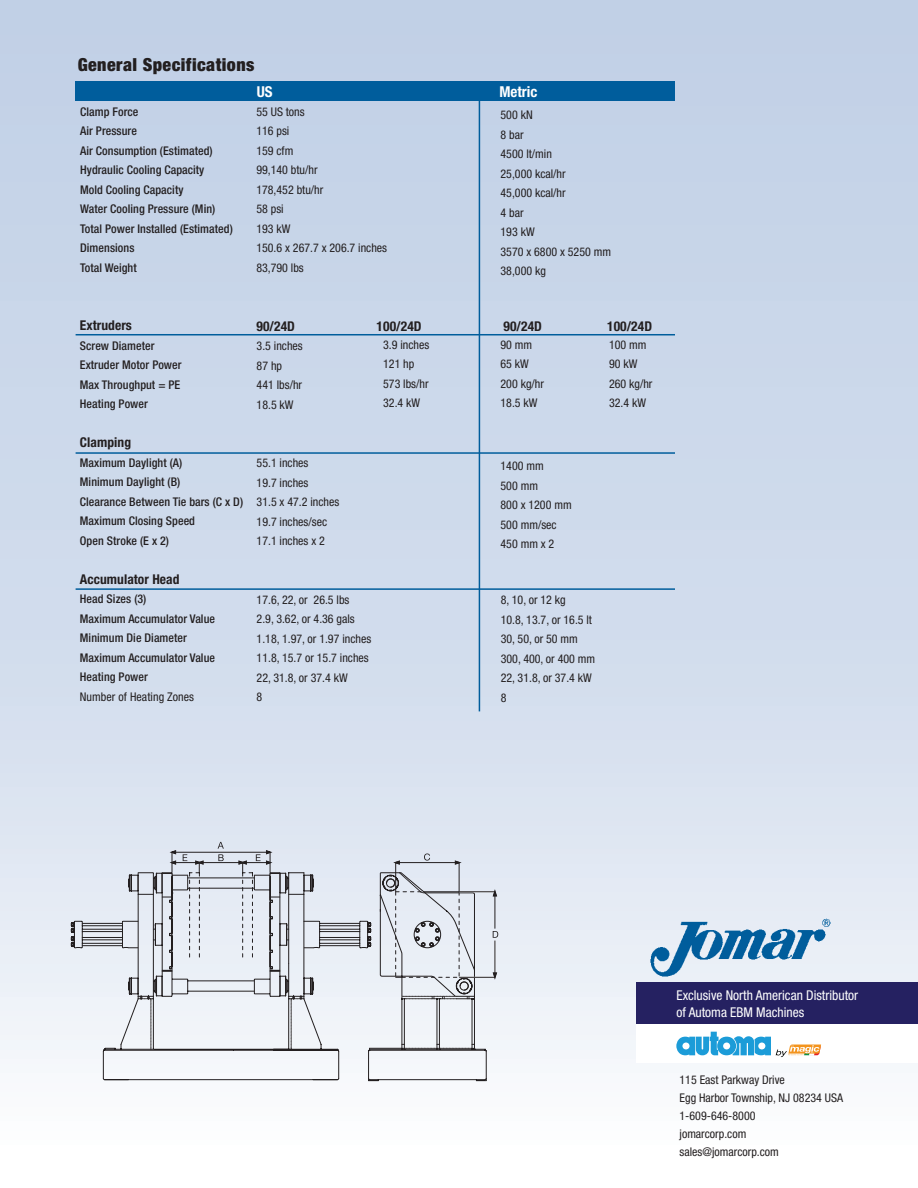
<style>
.page{position:relative;width:918px;height:1188px;background:#fff}
.page>*{position:absolute;margin:0;border:0;box-sizing:border-box;transform-origin:0 0}
.t1{font:900 condensed 18px "Helvetica Neue";letter-spacing:.025em;color:#231f20}
.t2{font:700 condensed 15px "Helvetica Neue";color:#fff}
.t3{font:700 condensed 13.5px "Helvetica Neue";letter-spacing:.005em;color:#231f20}
.t4{font:condensed 13.5px/16.5px "Helvetica Neue";color:#fff}
.t5{font:condensed 12px/19.5px "Helvetica Neue";color:#231f20}
.t6{font:500 condensed 12px/19.5px "Helvetica Neue";letter-spacing:.005em;color:#231f20}
</style>
<div class="page">
<div style="left:0;top:0;width:918px;height:1188px;background:linear-gradient(to bottom,#b9cae3,#f4f7fa)"></div>
<svg style="left:75px;top:842px;width:423px;height:239px"></svg>
<div style="left:76px;top:82px;width:599px;height:19px;background:#005d9c"></div>
<hr style="left:76px;top:334px;width:599px;height:1px;background:#005d9c">
<hr style="left:76px;top:452px;width:599px;height:2px;background:#005d9c">
<hr style="left:479px;top:98px;width:1px;height:613px;background:#005d9c">
<hr style="left:76px;top:588px;width:599px;height:2px;background:#005d9c">
<img style="left:645px;top:913px;width:191px;height:69px">
<div style="left:636px;top:983px;width:282px;height:42px;background:#252161"></div>
<div style="left:636px;top:1025px;width:282px;height:38px;background:#fff"></div>
<svg style="left:676px;top:1032px;width:145px;height:25px"></svg>
<h1 class="t1" style="left:78px;top:53px;width:178px">General Specifications</h1>
<p class="t6" style="left:80px;top:101px;width:154px">Clamp Force<br>Air Pressure<br>Air Consumption (Estimated)<br>Hydraulic Cooling Capacity<br>Mold Cooling Capacity<br>Water Cooling Pressure (Min)<br>Total Power Installed (Estimated)<br>Dimensions<br>Total Weight</p>
<p class="t2" style="left:257px;top:83px;width:17px">US</p>
<p class="t2" style="left:499px;top:83px;width:40px">Metric</p>
<p class="t5" style="left:256px;top:102px;width:132px">55 US tons<br>116 psi<br>159 cfm<br>99,140 btu/hr<br>178,452 btu/hr<br>58 psi<br>193 kW<br>150.6 x 267.7 x 206.7 inches<br>83,790 lbs</p>
<p class="t5" style="left:501px;top:105px;width:112px">500 kN<br>8 bar<br>4500 lt/min<br>25,000 kcal/hr<br>45,000 kcal/hr<br>4 bar<br>193 kW<br>3570 x 6800 x 5250 mm<br>38,000 kg</p>
<p class="t3" style="left:80px;top:317px;width:54px">Extruders</p>
<p class="t6" style="left:80px;top:335px;width:103px">Screw Diameter<br>Extruder Motor Power<br>Max Throughput = PE<br>Heating Power</p>
<p class="t3" style="left:80px;top:434px;width:53px">Clamping</p>
<p class="t6" style="left:80px;top:452px;width:165px">Maximum Daylight (A)<br>Minimum Daylight (B)<br>Clearance Between Tie bars (C x D)<br>Maximum Closing Speed<br>Open Stroke (E x 2)</p>
<p class="t3" style="left:80px;top:571px;width:101px">Accumulator Head</p>
<p class="t6" style="left:80px;top:589px;width:137px">Head Sizes (3)<br>Maximum Accumulator Value<br>Minimum Die Diameter<br>Maximum Accumulator Value<br>Heating Power</p>
<p class="t5" style="left:80px;top:686px;width:116px">Number of Heating Zones</p>
<p class="t3" style="left:256px;top:318px;width:40px">90/24D</p>
<p class="t3" style="left:377px;top:318px;width:47px">100/24D</p>
<p class="t3" style="left:504px;top:318px;width:40px">90/24D</p>
<p class="t3" style="left:607px;top:318px;width:47px">100/24D</p>
<p class="t5" style="left:257px;top:336px;width:48px">3.5 inches<br>87 hp<br>441 lbs/hr<br>18.5 kW</p>
<p class="t5" style="left:383px;top:334px;width:48px">3.9 inches<br>121 hp<br>573 lbs/hr<br>32.4 kW</p>
<p class="t5" style="left:501px;top:334px;width:45px">90 mm<br>65 kW<br>200 kg/hr<br>18.5 kW</p>
<p class="t5" style="left:609px;top:334px;width:45px">100 mm<br>90 kW<br>260 kg/hr<br>32.4 kW</p>
<p class="t5" style="left:257px;top:453px;width:84px">55.1 inches<br>19.7 inches<br>31.5 x 47.2 inches<br>19.7 inches/sec<br>17.1 inches x 2</p>
<p class="t5" style="left:257px;top:590px;width:116px">17.6, 22, or 26.5 lbs<br>2.9, 3.62, or 4.36 gals<br>1.18, 1.97, or 1.97 inches<br>11.8, 15.7 or 15.7 inches<br>22, 31.8, or 37.4 kW<br>8</p>
<p class="t5" style="left:501px;top:456px;width:73px">1400 mm<br>500 mm<br>800 x 1200 mm<br>500 mm/sec<br>450 mm x 2</p>
<p class="t5" style="left:501px;top:590px;width:96px">8, 10, or 12 kg<br>10.8, 13.7, or 16.5 lt<br>30, 50, or 50 mm<br>300, 400, or 400 mm<br>22, 31.8, or 37.4 kW<br>8</p>
<p class="t4" style="left:677px;top:987px;width:183px">Exclusive North American Distributor of Automa EBM Machines</p>
<p class="t5" style="left:680px;top:1071px;width:165px;line-height:18px">115 East Parkway Drive<br>Egg Harbor Township, NJ 08234 USA<br>1-609-646-8000<br>jomarcorp.com sales@jomarcorp.com</p>
</div>
